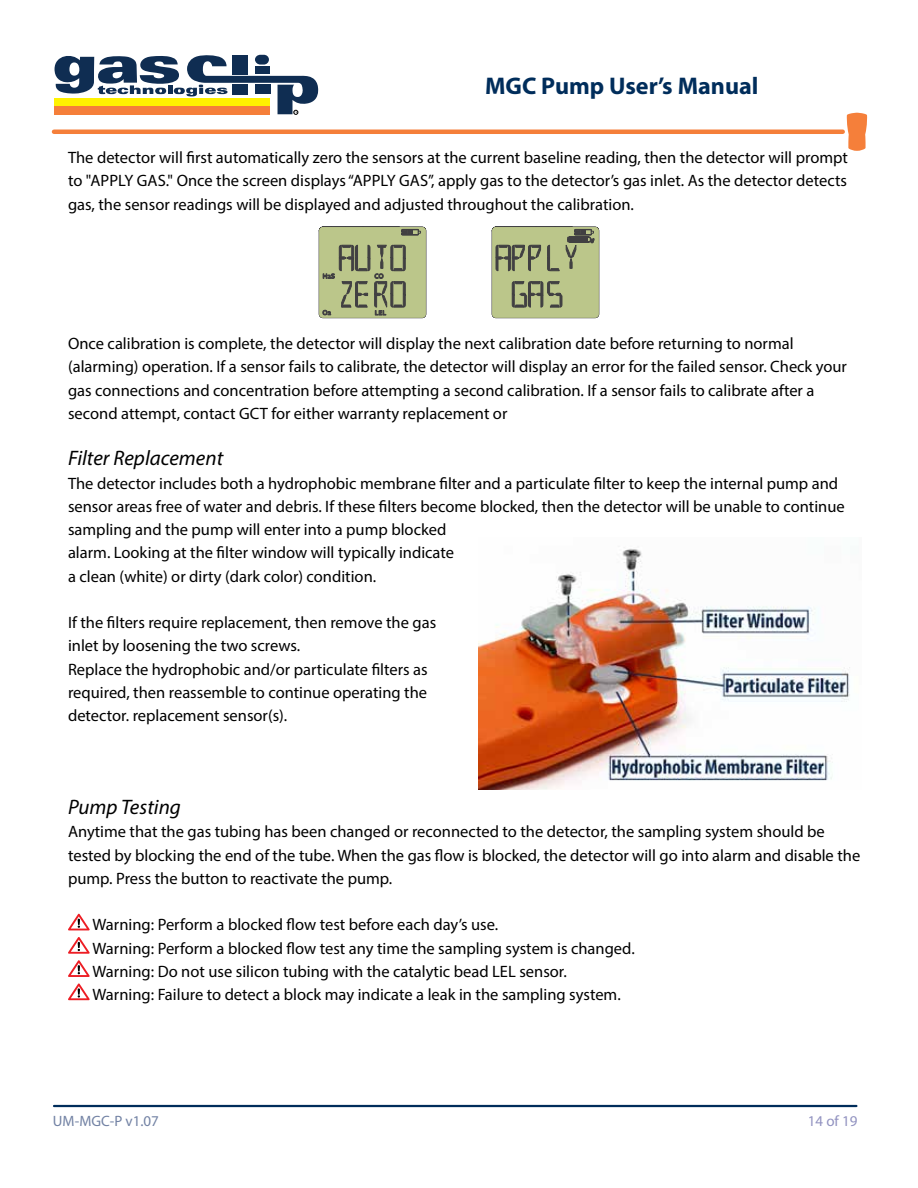
<style>
.page{position:relative;width:918px;height:1188px;background:#fff}
.page>*{position:absolute;margin:0;border:0;box-sizing:border-box;transform-origin:0 0}
.t1{font:700 24.15px "Myriad Pro";color:#002d5b}
.t2{font:italic 21px "Myriad Pro";color:#000}
.t3{font:16.5px/23.2px "Myriad Pro";color:#000}
.t4{font:15px "Myriad Pro";color:#7282a4}
.t5{font:15px "Myriad Pro";color:#9192c0}
</style>
<div class="page">
<svg style="left:846px;top:113px;width:21px;height:38px"></svg>
<hr style="left:54px;top:130px;width:789px;height:4px;background:#f57f3a">
<hr style="left:54px;top:1105px;width:802px;height:2px;background:#002d5b">
<svg style="left:54px;top:55px;width:264px;height:59px"></svg>
<svg style="left:68px;top:914px;width:22px;height:16px"></svg>
<svg style="left:68px;top:937px;width:22px;height:17px"></svg>
<svg style="left:68px;top:960px;width:22px;height:17px"></svg>
<svg style="left:68px;top:983px;width:22px;height:17px"></svg>
<svg style="left:491px;top:226px;width:108px;height:93px;background:#a7b080"></svg>
<svg style="left:318px;top:226px;width:109px;height:93px;background:#a5ae7f"></svg>
<img style="left:479px;top:547px;width:371px;height:243px">
<h1 class="t1" style="left:485px;top:70px;width:275px">MGC Pump User’s Manual</h1>
<p class="t3" style="left:68px;top:146px;width:781px;text-align:justify">The detector will first automatically zero the sensors at the current baseline reading, then the detector will prompt to "APPLY GAS." Once the screen displays “APPLY GAS”, apply gas to the detector’s gas inlet. As the detector detects gas, the sensor readings will be displayed and adjusted throughout the calibration.</p>
<p class="t3" style="left:68px;top:332px;width:781px">Once calibration is complete, the detector will display the next calibration date before returning to normal (alarming) operation. If a sensor fails to calibrate, the detector will display an error for the failed sensor. Check your gas connections and concentration before attempting a second calibration. If a sensor fails to calibrate after a second attempt, contact GCT for either warranty replacement or</p>
<p class="t2" style="left:68px;top:445px;width:157px">Filter Replacement</p>
<p class="t3" style="left:68px;top:471px;width:778px">The detector includes both a hydrophobic membrane filter and a particulate filter to keep the internal pump and sensor areas free of water and debris. If these filters become blocked, then the detector will be unable to continue sampling and the pump will enter into a pump blocked<br>alarm. Looking at the filter window will typically indicate<br>a clean (white) or dirty (dark color) condition.</p>
<p class="t3" style="left:68px;top:611px;width:370px">If the filters require replacement, then remove the gas inlet by loosening the two screws.<br>Replace the hydrophobic and/or particulate filters as required, then reassemble to continue operating the detector. replacement sensor(s).</p>
<p class="t2" style="left:68px;top:794px;width:114px">Pump Testing</p>
<p class="t3" style="left:68px;top:820px;width:794px">Anytime that the gas tubing has been changed or reconnected to the detector, the sampling system should be tested by blocking the end of the tube. When the gas flow is blocked, the detector will go into alarm and disable the pump. Press the button to reactivate the pump.</p>
<p class="t3" style="left:93px;top:913px;width:544px">Warning: Perform a blocked flow test before each day’s use.<br>Warning: Perform a blocked flow test any time the sampling system is changed.<br>Warning: Do not use silicon tubing with the catalytic bead LEL sensor.<br>Warning: Failure to detect a block may indicate a leak in the sampling system.</p>
<p class="t4" style="left:53px;top:1112px;width:108px">UM-MGC-P v1.07</p>
<p class="t5" style="left:808px;top:1112px;width:51px">14 of 19</p>
</div>
